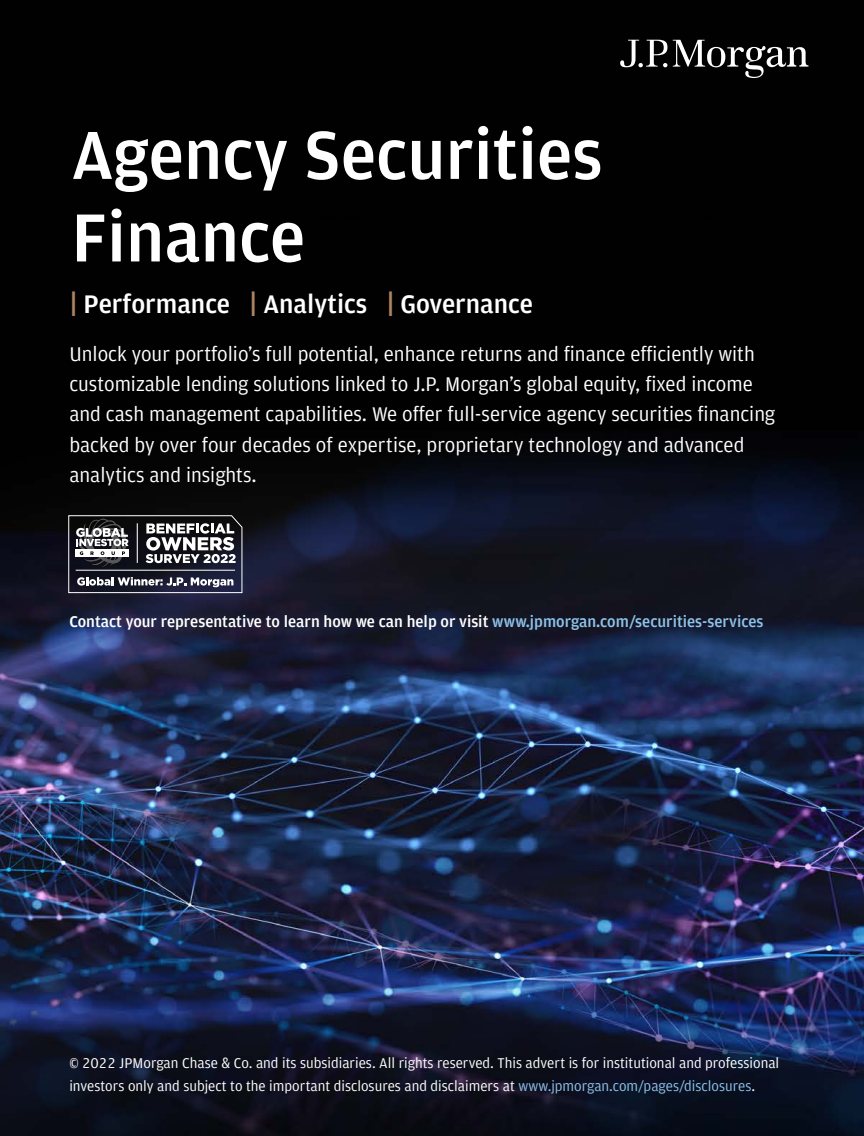
<style>
.page{position:relative;width:864px;height:1136px;background:#fff}
.page>*{position:absolute;margin:0;border:0;box-sizing:border-box;transform-origin:0 0}
.t1{font:700 72px/82.5px "Amplitude TF";color:#fff}
.t2{font:700 27px "Amplitude TF";color:#fff}
.t3{font:21px/30px "Amplitude TF";color:#fff}
.t4{font:700 16.5px "Amplitude TF";color:#fff}
.t5{font:15px/22.5px "Amplitude TF";color:#fff}
.s1{font-size:30px;color:#ae8462}
.s2{color:#8dc2ea}
</style>
<div class="page">
<img style="left:0;top:0;width:863px;height:1135px">
<svg style="left:620px;top:40px;width:188px;height:38px;background:#353535"></svg>
<svg style="left:68px;top:515px;width:174px;height:78px"></svg>
<hr style="left:76px;top:570px;width:159px;height:1px;background:#fff">
<svg style="left:0;top:1132px;width:7px;height:4px"></svg>
<h1 class="t1" style="left:71px;top:114px;width:532px">Agency Securities<br>Finance</h1>
<p class="t2" style="left:70px;top:289px;width:464px"><span class="s1">|</span> Performance <span class="s1">|</span> Analytics <span class="s1">|</span> Governance</p>
<p class="t3" style="left:69px;top:339px;width:707px">Unlock your portfolio’s full potential, enhance returns and finance efficiently with customizable lending solutions linked to J.P. Morgan’s global equity, fixed income and cash management capabilities. We offer full-service agency securities financing backed by over four decades of expertise, proprietary technology and advanced analytics and insights.</p>
<p class="t4" style="left:69px;top:612px;width:695px">Contact your representative to learn how we can help or visit <span class="s2">www.jpmorgan.com/securities-services</span></p>
<p class="t5" style="left:69px;top:1051px;width:711px">© 2022 JPMorgan Chase &amp; Co. and its subsidiaries. All rights reserved. This advert is for institutional and professional investors only and subject to the important disclosures and disclaimers at <span class="s2">www.jpmorgan.com/pages/disclosures</span>.</p>
</div>
